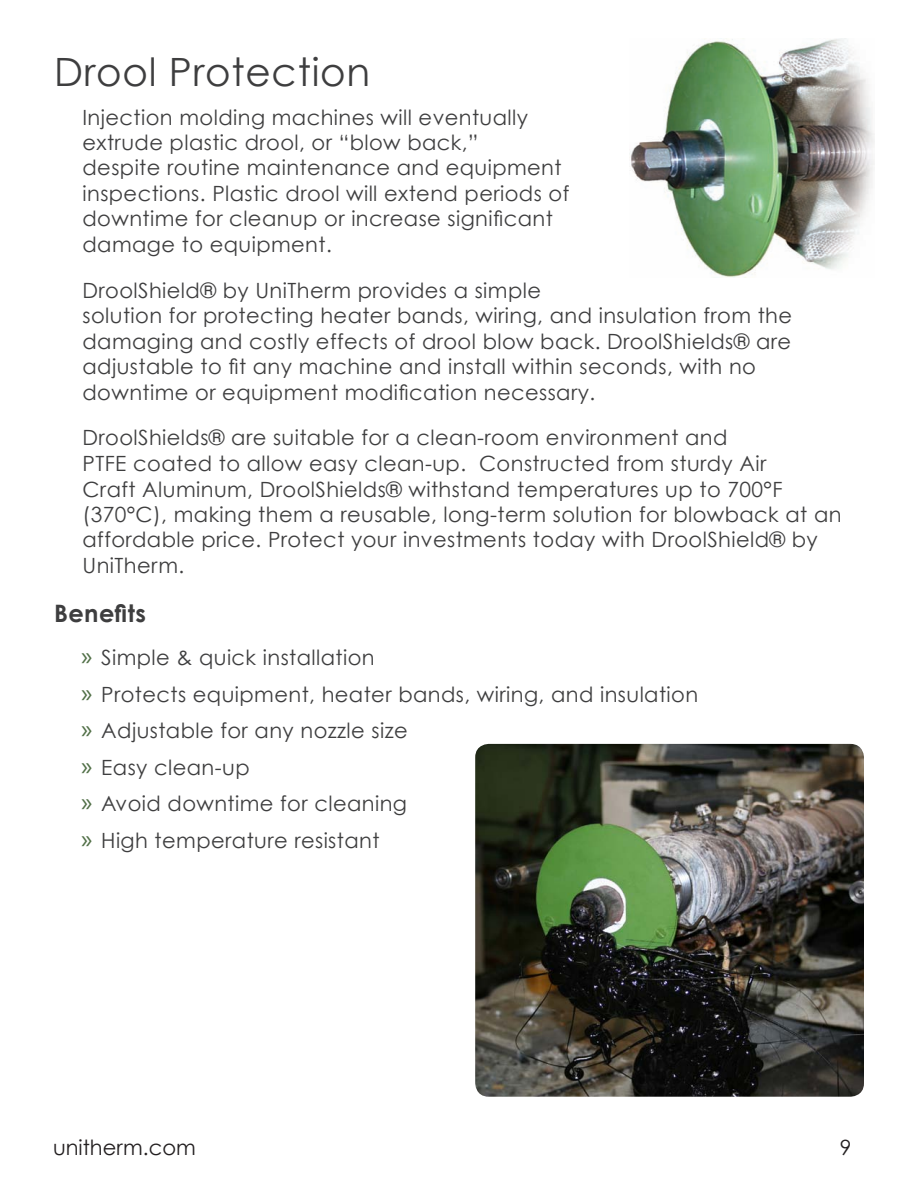
<style>
.page{position:relative;width:918px;height:1188px;background:#fff}
.page>*{position:absolute;margin:0;border:0;box-sizing:border-box;transform-origin:0 0}
.Heading1{font:39px "Century Gothic";letter-spacing:.02em;color:#3e3e3f}
.Heading2{font:700 24px "Century Gothic";letter-spacing:.02em;color:#3e3e3f}
.body{font:21px/25.5px "Century Gothic";letter-spacing:.02em;color:#3e3e3f}
.body_bullets{font:21px "Century Gothic";letter-spacing:.02em;color:#3e3e3f}
.t1{font:21px "Century Gothic";color:#231f20}
.s1{font-family:"Myriad Pro";font-size:27px;color:#506f46}
</style>
<div class="page">
<img style="left:631px;top:39px;width:244px;height:238px">
<img style="left:475px;top:744px;width:389px;height:353px">
<p class="Heading1" style="left:54px;top:48px;width:318px">Drool Protection</p>
<p class="body" style="left:82px;top:104px;width:488px">Injection molding machines will eventually extrude plastic drool, or “blow back,”<br>despite routine maintenance and equipment inspections. Plastic drool will extend periods of downtime for cleanup or increase significant damage to equipment.</p>
<p class="body" style="left:82px;top:277px;width:711px">DroolShield® by UniTherm provides a simple<br>solution for protecting heater bands, wiring, and insulation from the damaging and costly effects of drool blow back. DroolShields® are adjustable to fit any machine and install within seconds, with no downtime or equipment modification necessary.</p>
<p class="body" style="left:82px;top:425px;width:761px">DroolShields® are suitable for a clean-room environment and<br>PTFE coated to allow easy clean-up. Constructed from sturdy Air<br>Craft Aluminum, DroolShields® withstand temperatures up to 700°F (370°C), making them a reusable, long-term solution for blowback at an affordable price. Protect your investments today with DroolShield® by UniTherm.</p>
<p class="Heading2" style="left:54px;top:598px;width:94px">Benefits</p>
<p class="body_bullets" style="left:81px;top:645px;width:295px"><span class="s1">»</span> Simple &amp; quick installation</p>
<p class="body_bullets" style="left:81px;top:681px;width:619px"><span class="s1">»</span> Protects equipment, heater bands, wiring, and insulation</p>
<p class="body_bullets" style="left:81px;top:718px;width:328px"><span class="s1">»</span> Adjustable for any nozzle size</p>
<p class="body_bullets" style="left:81px;top:754px;width:170px"><span class="s1">»</span> Easy clean-up</p>
<p class="body_bullets" style="left:81px;top:791px;width:328px"><span class="s1">»</span> Avoid downtime for cleaning</p>
<p class="body_bullets" style="left:81px;top:827px;width:300px"><span class="s1">»</span> High temperature resistant</p>
<p class="t1" style="left:53px;top:1134px;width:144px">unitherm.com</p>
<p class="t1" style="left:840px;top:1135px;width:13px">9</p>
</div>
